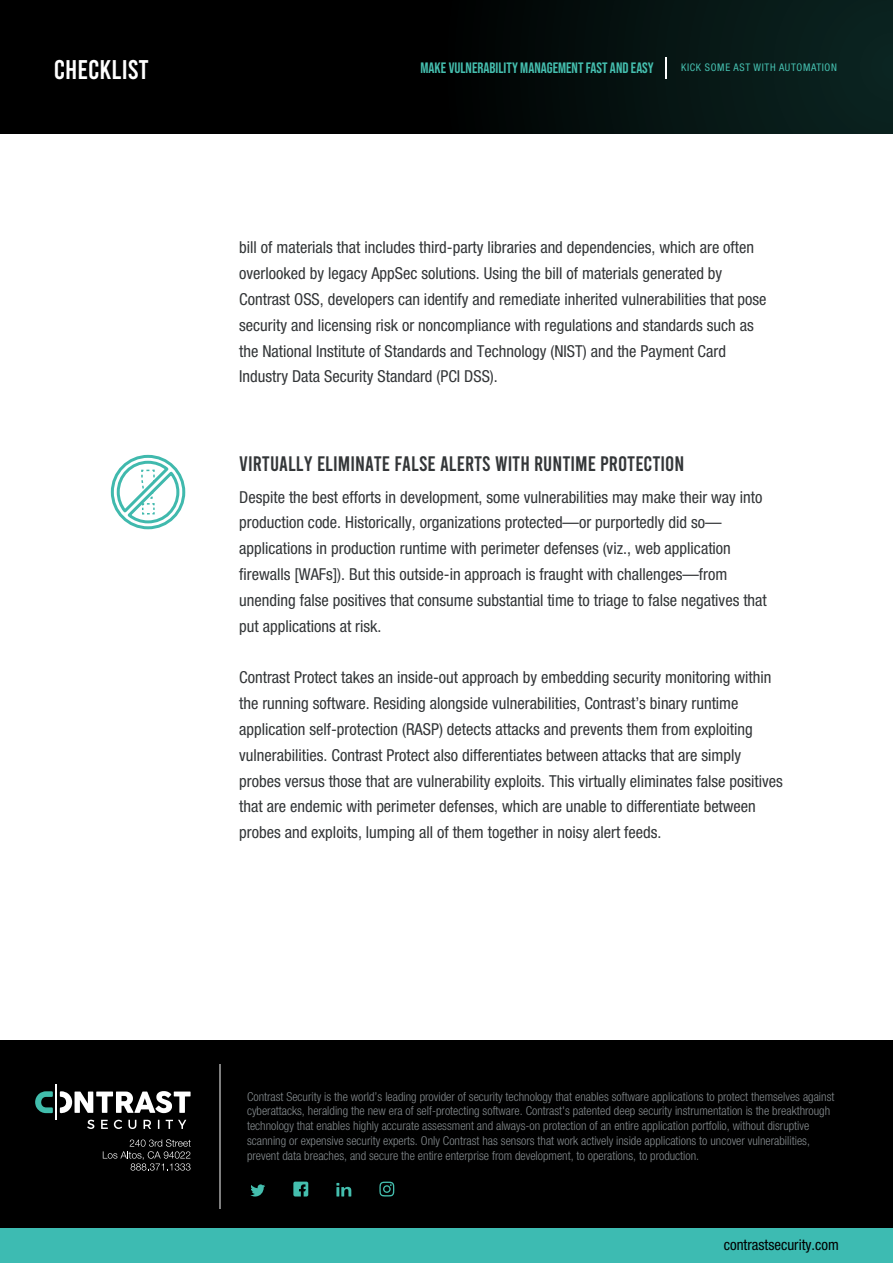
<style>
.page{position:relative;width:893px;height:1263px;background:#fff}
.page>*{position:absolute;margin:0;border:0;box-sizing:border-box;transform-origin:0 0}
.t1{font:27px "Bebas";color:#fff}
.t2{font:21px "Bebas";color:#333638}
.t3{font:condensed 16.5px/25.8px "Helvetica Neue LT Std";color:#333638}
.t4{font:15px "Bebas Neue";color:#45bfaf}
.t5{font:condensed 14.85px "Helvetica Neue LT Std";color:#000}
.t6{font:300 condensed 12.3px/14.7px "Helvetica Neue LT Std";color:#858b8e}
.t7{font:condensed 10.5px "Helvetica Neue LT Std";letter-spacing:.06em;color:#45bfaf}
</style>
<div class="page">
<div style="left:0;top:0;width:893px;height:133px;background:#000"></div>
<svg style="left:551px;top:0;width:342px;height:133px"></svg>
<hr style="left:665px;top:58px;width:2px;height:21px;background:#fff">
<div style="left:0;top:1228px;width:893px;height:35px;background:#3dbbb2"></div>
<div style="left:0;top:1040px;width:893px;height:188px;background:#000"></div>
<svg style="left:103px;top:1139px;width:88px;height:31px"></svg>
<svg style="left:35px;top:1084px;width:156px;height:45px"></svg>
<hr style="left:220px;top:1064px;width:1px;height:144px;background:#fff">
<svg style="left:250px;top:1184px;width:15px;height:12px"></svg>
<svg style="left:293px;top:1181px;width:15px;height:15px"></svg>
<svg style="left:336px;top:1183px;width:15px;height:13px"></svg>
<svg style="left:379px;top:1181px;width:15px;height:16px"></svg>
<svg style="left:110px;top:454px;width:76px;height:76px"></svg>
<h1 class="t1" style="left:54px;top:56px;width:97px">CHECKLIST</h1>
<p class="t4" style="left:421px;top:59px;width:235px">MAKE VULNERABILITY MANAGEMENT FAST AND EASY</p>
<p class="t7" style="left:681px;top:62px;width:157px">KICK SOME AST WITH AUTOMATION</p>
<p class="t3" style="left:239px;top:235px;width:529px">bill of materials that includes third-party libraries and dependencies, which are often overlooked by legacy AppSec solutions. Using the bill of materials generated by Contrast OSS, developers can identify and remediate inherited vulnerabilities that pose security and licensing risk or noncompliance with regulations and standards such as the National Institute of Standards and Technology (NIST) and the Payment Card Industry Data Security Standard (PCI DSS).</p>
<p class="t2" style="left:239px;top:453px;width:446px">VIRTUALLY ELIMINATE FALSE ALERTS WITH RUNTIME PROTECTION</p>
<p class="t3" style="left:239px;top:484px;width:529px">Despite the best efforts in development, some vulnerabilities may make their way into production code. Historically, organizations protected—or purportedly did so— applications in production runtime with perimeter defenses (viz., web application firewalls [WAFs]). But this outside-in approach is fraught with challenges—from unending false positives that consume substantial time to triage to false negatives that put applications at risk.</p>
<p class="t3" style="left:239px;top:664px;width:545px">Contrast Protect takes an inside-out approach by embedding security monitoring within the running software. Residing alongside vulnerabilities, Contrast’s binary runtime application self-protection (RASP) detects attacks and prevents them from exploiting vulnerabilities. Contrast Protect also differentiates between attacks that are simply probes versus those that are vulnerability exploits. This virtually eliminates false positives that are endemic with perimeter defenses, which are unable to differentiate between probes and exploits, lumping all of them together in noisy alert feeds.</p>
<p class="t6" style="left:247px;top:1089px;width:589px">Contrast Security is the world’s leading provider of security technology that enables software applications to protect themselves against cyberattacks, heralding the new era of self-protecting software. Contrast's patented deep security instrumentation is the breakthrough technology that enables highly accurate assessment and always-on protection of an entire application portfolio, without disruptive scanning or expensive security experts. Only Contrast has sensors that work actively inside applications to uncover vulnerabilities, prevent data breaches, and secure the entire enterprise from development, to operations, to production.</p>
<p class="t5" style="left:724px;top:1236px;width:117px">contrastsecurity.com</p>
</div>
